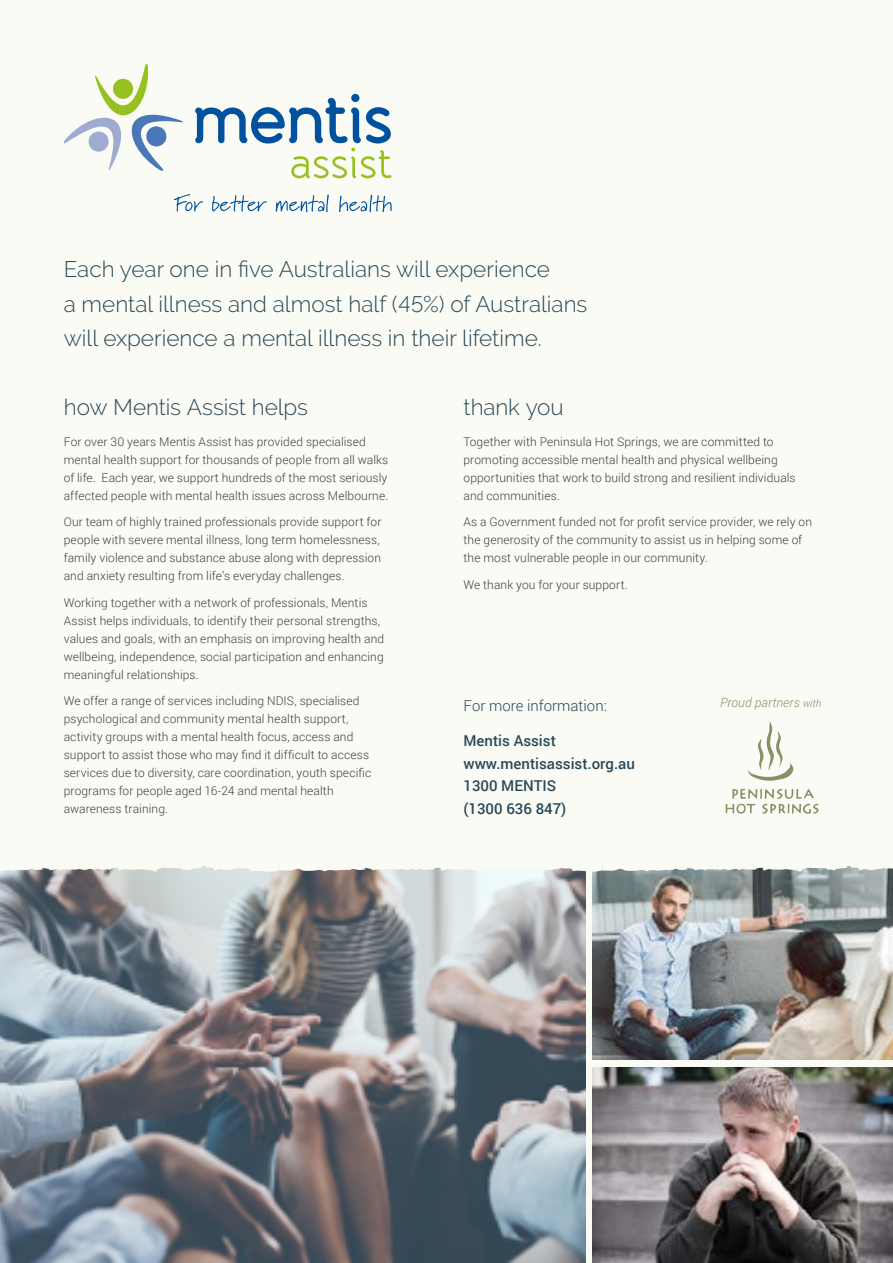
<style>
.page{position:relative;width:893px;height:1263px;background:#fbfbf6}
.page>*{position:absolute;margin:0;border:0;box-sizing:border-box;transform-origin:0 0}
.t1{font:300 22.5px/34.5px "Raleway";color:#2a4856}
.t2{font:500 15px/22.5px "Roboto";color:#2a4856}
.t3{font:300 15px "Roboto";color:#2a4856}
.t4{font:italic 300 12.75px "Roboto";letter-spacing:.01em;color:#899063}
.t5{font:300 12px/18px "Roboto";letter-spacing:.01em;color:#3d4142}
.s1{font-size:10.5px}
</style>
<div class="page">
<svg style="left:174px;top:194px;width:29px;height:17px"></svg>
<svg style="left:212px;top:195px;width:55px;height:17px"></svg>
<svg style="left:276px;top:195px;width:53px;height:17px"></svg>
<svg style="left:339px;top:195px;width:53px;height:17px"></svg>
<svg style="left:64px;top:64px;width:119px;height:107px"></svg>
<svg style="left:195px;top:94px;width:197px;height:84px"></svg>
<img style="left:592px;top:872px;width:301px;height:188px">
<img style="left:592px;top:1067px;width:301px;height:196px">
<img style="left:0;top:872px;width:585px;height:391px">
<svg style="left:280px;top:866px;width:322px;height:6px"></svg>
<svg style="left:602px;top:768px;width:291px;height:104px"></svg>
<svg style="left:0;top:866px;width:280px;height:6px"></svg>
<svg style="left:726px;top:789px;width:93px;height:25px"></svg>
<svg style="left:748px;top:721px;width:45px;height:60px"></svg>
<h1 class="t1" style="left:64px;top:252px;width:525px">Each year one in five Australians will experience<br>a mental illness and almost half (45%) of Australians will experience a mental illness in their lifetime.</h1>
<h1 class="t1" style="left:64px;top:390px;width:246px">how Mentis Assist helps</h1>
<p class="t5" style="left:64px;top:432px;width:326px">For over 30 years Mentis Assist has provided specialised mental health support for thousands of people from all walks of life. Each year, we support hundreds of the most seriously affected people with mental health issues across Melbourne.</p>
<p class="t5" style="left:64px;top:513px;width:319px">Our team of highly trained professionals provide support for people with severe mental illness, long term homelessness, family violence and substance abuse along with depression and anxiety resulting from life’s everyday challenges.</p>
<p class="t5" style="left:64px;top:593px;width:322px">Working together with a network of professionals, Mentis Assist helps individuals, to identify their personal strengths, values and goals, with an emphasis on improving health and wellbeing, independence, social participation and enhancing meaningful relationships.</p>
<p class="t5" style="left:64px;top:692px;width:309px">We offer a range of services including NDIS, specialised psychological and community mental health support, activity groups with a mental health focus, access and support to assist those who may find it difficult to access services due to diversity, care coordination, youth specific programs for people aged 16-24 and mental health awareness training.</p>
<h1 class="t1" style="left:463px;top:390px;width:102px">thank you</h1>
<p class="t5" style="left:463px;top:432px;width:334px">Together with Peninsula Hot Springs, we are committed to promoting accessible mental health and physical wellbeing opportunities that work to build strong and resilient individuals and communities.</p>
<p class="t5" style="left:463px;top:513px;width:350px">As a Government funded not for profit service provider, we rely on the generosity of the community to assist us in helping some of the most vulnerable people in our community.</p>
<p class="t5" style="left:463px;top:575px;width:166px">We thank you for your support.</p>
<p class="t3" style="left:463px;top:695px;width:145px">For more information:</p>
<p class="t2" style="left:463px;top:729px;width:173px">Mentis Assist www.mentisassist.org.au<br>1300 MENTIS<br>(1300 636 847)</p>
<p class="t4" style="left:720px;top:694px;width:103px">Proud partners <span class="s1">with</span></p>
</div>
